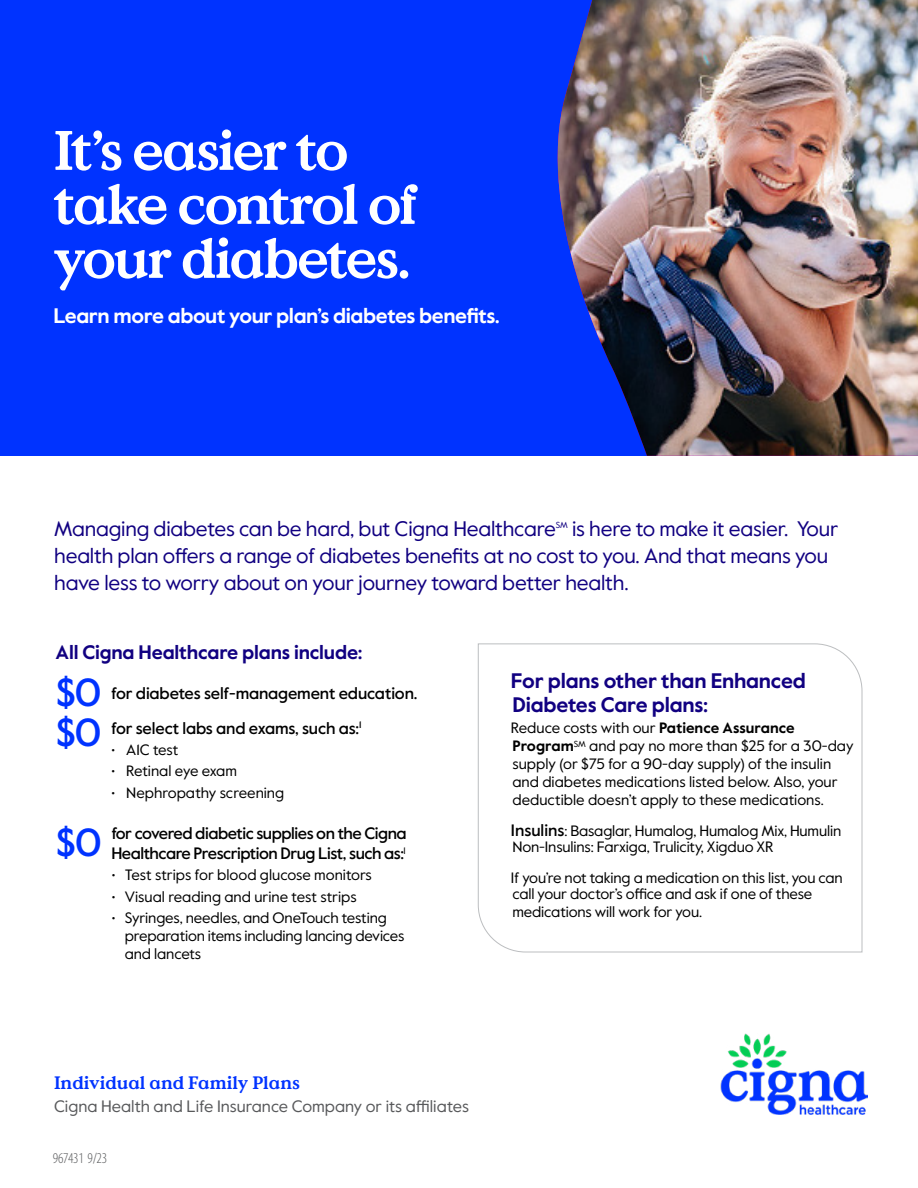
<style>
.page{position:relative;width:918px;height:1188px;background:#fff}
.page>*{position:absolute;margin:0;border:0;box-sizing:border-box;transform-origin:0 0}
.t1{font:700 55.5px/54px "Value Serif Pro";letter-spacing:-.045em;color:#fff}
.t2{font:500 39px "Value Sans Pro";color:#03f}
.t3{font:21px/27px "Value Sans Pro";letter-spacing:-.01em;color:#110081}
.t4{font:700 21px/24px "Value Sans Pro";letter-spacing:-.01em;color:#110081}
.t5{font:700 21px "Value Sans Pro";letter-spacing:-.02em;color:#fff}
.t6{font:700 19.5px "Value Sans Pro";letter-spacing:-.01em;color:#110081}
.t7{font:700 18px "Value Serif Pro";color:#03f}
.t8{font:500 16.5px/19.8px "Value Sans Pro";letter-spacing:-.03em;color:#000}
.t9{font:500 16.5px "Value Sans Pro";letter-spacing:-.01em;color:#000}
.t10{font:16.5px "Value Sans Pro";color:#58595b}
.t11{font:15px/18px "Value Sans Pro";letter-spacing:-.01em;color:#000}
.t12{font:300 condensed 15px "Myriad Pro";letter-spacing:-.02em;color:#58595b}
.t13{font:8.7px "Value Sans Pro";color:#110081}
.s1{font-weight:700}
.s2{font-weight:500;font-size:16.5px}
</style>
<div class="page">
<div style="left:0;top:0;width:918px;height:456px;background:#03f"></div>
<img style="left:557px;top:0;width:361px;height:456px">
<img style="left:721px;top:1034px;width:146px;height:80px">
<svg style="left:478px;top:643px;width:385px;height:310px"></svg>
<h1 class="t1" style="left:54px;top:126px;width:366px">It’s easier to take control of your diabetes.</h1>
<h3 class="t5" style="left:54px;top:303px;width:448px">Learn more about your plan’s diabetes benefits.</h3>
<h3 class="t3" style="left:54px;top:515px;width:503px">Managing diabetes can be hard, but Cigna Healthcare</h3>
<p class="t13" style="left:556px;top:519px;width:14px">SM</p>
<h3 class="t3" style="left:54px;top:515px;width:786px;text-indent:518px">is here to make it easier. Your health plan offers a range of diabetes benefits at no cost to you. And that means you have less to worry about on your journey toward better health.</h3>
<h3 class="t6" style="left:56px;top:640px;width:309px">All Cigna Healthcare plans include:</h3>
<h2 class="t2" style="left:56px;top:669px;width:47px">$0</h2>
<p class="t9" style="left:111px;top:683px;width:308px">for diabetes self-management education.</p>
<h2 class="t2" style="left:56px;top:709px;width:47px">$0</h2>
<p class="t9" style="left:111px;top:718px;width:252px">for select labs and exams, such as:<sup>1</sup></p>
<p class="t11" style="left:111px;top:741px;width:69px">• A1C test</p>
<p class="t11" style="left:111px;top:762px;width:127px">• Retinal eye exam</p>
<p class="t11" style="left:111px;top:784px;width:175px">• Nephropathy screening</p>
<h2 class="t2" style="left:56px;top:819px;width:47px">$0</h2>
<p class="t8" style="left:111px;top:824px;width:297px">for covered diabetic supplies on the Cigna<br>Healthcare Prescription Drug List, such as:<sup>1</sup></p>
<p class="t11" style="left:111px;top:866px;width:262px">• Test strips for blood glucose monitors</p>
<p class="t11" style="left:111px;top:888px;width:247px">• Visual reading and urine test strips</p>
<p class="t11" style="left:125px;top:909px;width:281px;text-indent:-14px">• Syringes, needles, and OneTouch testing preparation items including lancing devices and lancets</p>
<h3 class="t4" style="left:511px;top:670px;width:297px">For plans other than Enhanced<br>Diabetes Care plans:</h3>
<p class="t11" style="left:511px;top:720px;width:344px">Reduce costs with our <span class="s1">Patience Assurance Program</span><sup>SM</sup> and pay no more than $25 for a 30-day supply (or $75 for a 90-day supply) of the insulin and diabetes medications listed below. Also, your deductible doesn’t apply to these medications.</p>
<p class="t11" style="left:511px;top:823px;width:332px;line-height:16.5px"><span class="s2">Insulins</span>: Basaglar, Humalog, Humalog Mix, Humulin<br>Non-Insulins: Farxiga, Trulicity, Xigduo XR</p>
<p class="t11" style="left:511px;top:870px;width:333px;line-height:16.5px">If you’re not taking a medication on this list, you can call your doctor’s office and ask if one of these</p>
<p class="t11" style="left:512px;top:904px;width:191px">medications will work for you.</p>
<p class="t7" style="left:54px;top:1072px;width:248px">Individual and Family Plans</p>
<p class="t10" style="left:54px;top:1096px;width:417px">Cigna Health and Life Insurance Company or its affiliates</p>
<p class="t12" style="left:53px;top:1149px;width:56px">967431 9/23</p>
</div>
